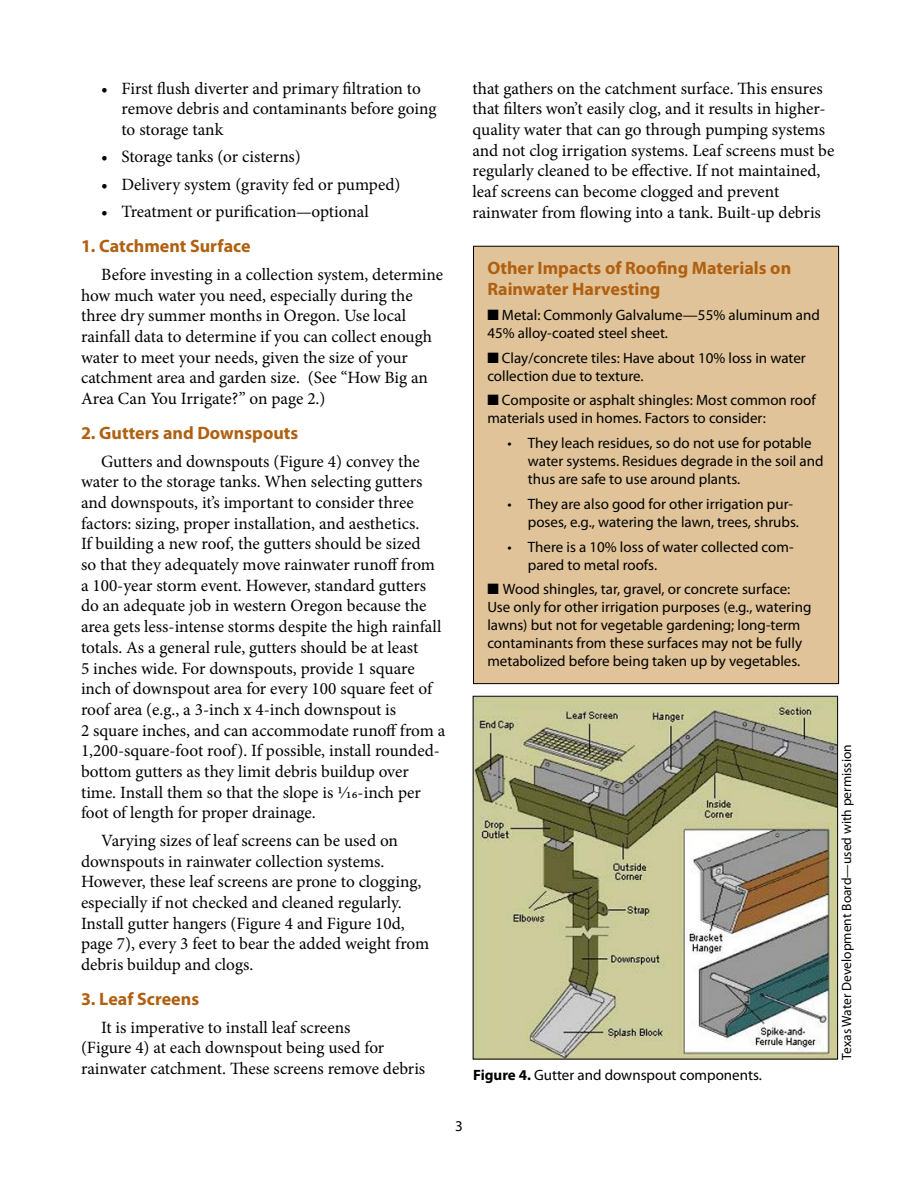
<style>
.page{position:relative;width:918px;height:1188px;background:#fff}
.page>*{position:absolute;margin:0;border:0;box-sizing:border-box;transform-origin:0 0}
.Subhead_2{font:700 18px/21.6px "Myriad Pro";color:#b06010}
.Body_text{font:17.25px/20.7px "Minion Pro";color:#000}
.t1{font:15px/18px "Myriad Pro";color:#000}
.t2{font:13.5px "Myriad Pro";color:#000}
.s1{font-family:"Myriad Pro";font-size:15px}
.s2{font-weight:700}
</style>
<div class="page">
<div style="left:473px;top:246px;width:366px;height:438px;background:#e0c398"></div>
<img style="left:475px;top:698px;width:361px;height:359px">
<div style="left:473px;top:696px;width:365px;height:363px;border:1px solid #000"></div>
<p class="Body_text" style="left:122px;top:78px;width:316px;text-indent:-20px">• First flush diverter and primary filtration to remove debris and contaminants before going to storage tank</p>
<p class="Body_text" style="left:101px;top:147px;width:201px">• Storage tanks (or cisterns)</p>
<p class="Body_text" style="left:101px;top:174px;width:301px">• Delivery system (gravity fed or pumped)</p>
<p class="Body_text" style="left:101px;top:202px;width:269px">• Treatment or purification<span class="s1">—</span>optional</p>
<h3 class="Subhead_2" style="left:81px;top:235px;width:171px">1. Catchment Surface</h3>
<p class="Body_text" style="left:81px;top:264px;width:364px;text-indent:20px">Before investing in a collection system, determine how much water you need, especially during the three dry summer months in Oregon. Use local rainfall data to determine if you can collect enough water to meet your needs, given the size of your catchment area and garden size. (See “How Big an Area Can You Irrigate?” on page 2.)</p>
<h3 class="Subhead_2" style="left:81px;top:422px;width:219px">2. Gutters and Downspouts</h3>
<p class="Body_text" style="left:81px;top:451px;width:366px;text-indent:20px">Gutters and downspouts (Figure 4) convey the water to the storage tanks. When selecting gutters and downspouts, it’s important to consider three factors: sizing, proper installation, and aesthetics.<br>If building a new roof, the gutters should be sized<br>so that they adequately move rainwater runoff from a 100-year storm event. However, standard gutters do an adequate job in western Oregon because the area gets less-intense storms despite the high rainfall totals. As a general rule, gutters should be at least<br>5 inches wide. For downspouts, provide 1 square inch of downspout area for every 100 square feet of roof area (e.g., a 3-inch x 4-inch downspout is<br>2 square inches, and can accommodate runoff from a 1,200-square-foot roof). If possible, install rounded&shy;bottom gutters as they limit debris buildup over time. Install them so that the slope is 1/16-inch per foot of length for proper drainage.</p>
<p class="Body_text" style="left:81px;top:830px;width:350px;text-indent:20px">Varying sizes of leaf screens can be used on downspouts in rainwater collection systems.<br>However, these leaf screens are prone to clogging, especially if not checked and cleaned regularly.<br>Install gutter hangers (Figure 4 and Figure 10d, page 7), every 3 feet to bear the added weight from debris buildup and clogs.</p>
<h3 class="Subhead_2" style="left:81px;top:988px;width:120px">3. Leaf Screens</h3>
<p class="Body_text" style="left:81px;top:1017px;width:346px;text-indent:20px">It is imperative to install leaf screens<br>(Figure 4) at each downspout being used for rainwater catchment. These screens remove debris</p>
<p class="Body_text" style="left:472px;top:78px;width:364px">that gathers on the catchment surface. This ensures that filters won’t easily clog, and it results in higher&shy;quality water that can go through pumping systems and not clog irrigation systems. Leaf screens must be regularly cleaned to be effective. If not maintained, leaf screens can become clogged and prevent rainwater from flowing into a tank. Built-up debris</p>
<h3 class="Subhead_2" style="left:487px;top:256px;width:305px">Other Impacts of Roofing Materials on<br>Rainwater Harvesting</h3>
<p class="t1" style="left:487px;top:306px;width:334px">■ Metal: Commonly Galvalume—55% aluminum and<br>45% alloy-coated steel sheet.</p>
<p class="t1" style="left:487px;top:348px;width:320px">■ Clay/concrete tiles: Have about 10% loss in water collection due to texture.</p>
<p class="t1" style="left:487px;top:391px;width:330px">■ Composite or asphalt shingles: Most common roof materials used in homes. Factors to consider:</p>
<p class="t1" style="left:528px;top:434px;width:297px;text-indent:-20px">• They leach residues, so do not use for potable water systems. Residues degrade in the soil and thus are safe to use around plants.</p>
<p class="t1" style="left:528px;top:495px;width:273px;text-indent:-20px">• They are also good for other irrigation pur&shy;poses, e.g., watering the lawn, trees, shrubs.</p>
<p class="t1" style="left:528px;top:537px;width:267px;text-indent:-20px">• There is a 10% loss of water collected com&shy;pared to metal roofs.</p>
<p class="t1" style="left:487px;top:580px;width:326px">■ Wood shingles, tar, gravel, or concrete surface:<br>Use only for other irrigation purposes (e.g., watering lawns) but not for vegetable gardening; long-term contaminants from these surfaces may not be fully metabolized before being taken up by vegetables.</p>
<p class="t1" style="left:473px;top:1066px;width:290px"><span class="s2">Figure 4.</span> Gutter and downspout components.</p>
<p class="t2" style="left:838px;top:1060px;width:317px;rotate:-90deg">Texas Water Development Board—used with permission</p>
<p class="t1" style="left:455px;top:1117px;width:9px">3</p>
</div>
